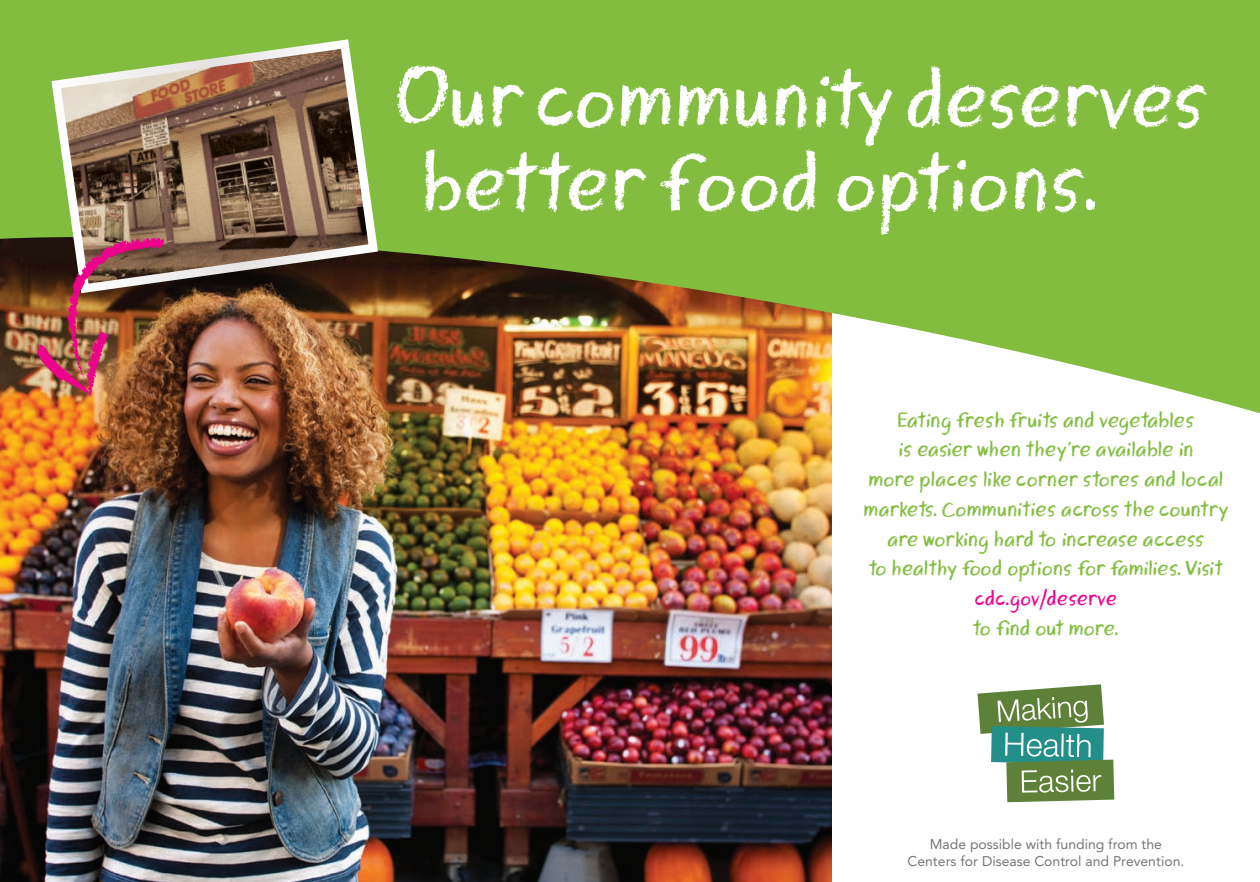
<style>
.page{position:relative;width:1260px;height:882px;background:#fff}
.page>*{position:absolute;margin:0;border:0;box-sizing:border-box;transform-origin:0 0}
.t1{font:500 72.8px/83.6px "CBC Evelyn";letter-spacing:-.025em;color:#fff}
.t2{font:500 19.25px/29.8px "CBC Evelyn";letter-spacing:-.035em;color:#82bd40;text-align:center}
.t3{font:500 19.25px "CBC Evelyn";letter-spacing:-.06em;color:#82bd40}
.t4{font:500 18.72px "CBC Evelyn";letter-spacing:-.02em;color:#ed028c}
.t5{font:14px/16.8px "Avenir";color:#757679;text-align:center}
.s1{font-style:italic;font-size:28px}
</style>
<div class="page">
<img style="left:0;top:422px;width:832px;height:460px">
<img style="left:0;top:0;width:1260px;height:422px">
<svg style="left:47px;top:35px;width:336px;height:263px;background:#877c56"></svg>
<img style="left:37px;top:237px;width:128px;height:161px">
<svg style="left:978px;top:684px;width:136px;height:118px"></svg>
<h1 class="t1" style="left:420px;top:64px;width:790px;text-indent:-28px">Our community deserves better food options.</h1>
<p class="t2" style="left:863px;top:407px;width:367px">Eating fresh fruits and vegetables<br>is easier when they’re available in<br>more places like corner stores and local markets. Communities across the country are working hard to increase access<br>to healthy food options for families. Visit</p>
<p class="t4" style="left:975px;top:587px;width:144px">cdc.gov<span class="s1">l</span>deserve</p>
<p class="t3" style="left:973px;top:616px;width:147px">to find out more.</p>
<p class="t5" style="left:908px;top:836px;width:278px">Made possible with funding from the<br>Centers for Disease Control and Prevention.</p>
</div>
